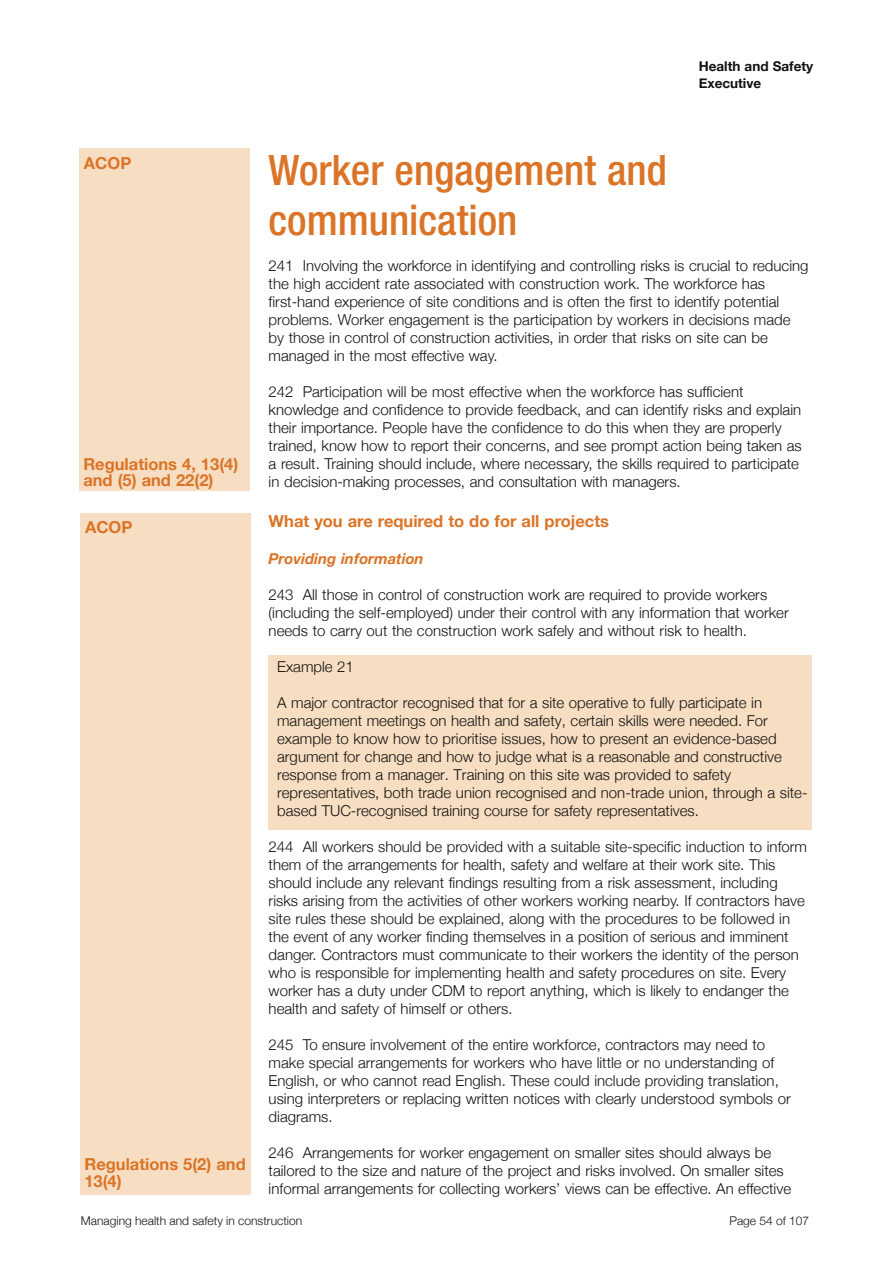
<style>
.page{position:relative;width:893px;height:1263px;background:#fff}
.page>*{position:absolute;margin:0;border:0;box-sizing:border-box;transform-origin:0 0}
.t1{font:500 condensed 42px/50.4px "Helvetica Neue";color:#db7427}
.t2{font:700 16.5px/16.5px "Helvetica Neue";color:#db7427}
.ACOP__text{font:300 15px/18px "Helvetica Neue";color:#121212}
.Boxed_text{font:300 15px/18px "Helvetica Neue";color:#121212}
.C_Heading{font:italic 700 15px "Helvetica Neue";color:#db7427}
.t3{font:700 13.5px/16.5px "Helvetica Neue";color:#121212}
.t4{font:300 12px "Helvetica Neue";color:#121212}
</style>
<div class="page">
<div style="left:268px;top:655px;width:544px;height:174px;background:#f7ddc1"></div>
<div style="left:80px;top:149px;width:170px;height:342px;background:#f7ddc1"></div>
<div style="left:81px;top:513px;width:170px;height:682px;background:#f7ddc1"></div>
<p class="t3" style="left:699px;top:58px;width:116px">Health and Safety<br>Executive</p>
<p class="t2" style="left:84px;top:155px;width:49px">ACOP</p>
<p class="t2" style="left:83px;top:455px;width:156px">Regulations 4, 13(4) and (5) and 22(2)</p>
<p class="t2" style="left:85px;top:519px;width:49px">ACOP</p>
<p class="t2" style="left:84px;top:1156px;width:163px">Regulations 5(2) and<br>13(4)</p>
<h1 class="t1" style="left:269px;top:144px;width:400px">Worker engagement and communication</h1>
<p class="ACOP__text" style="left:269px;top:257px;width:541px">241 Involving the workforce in identifying and controlling risks is crucial to reducing the high accident rate associated with construction work. The workforce has first-hand experience of site conditions and is often the first to identify potential problems. Worker engagement is the participation by workers in decisions made by those in control of construction activities, in order that risks on site can be managed in the most effective way.</p>
<p class="ACOP__text" style="left:269px;top:383px;width:535px">242 Participation will be most effective when the workforce has sufficient knowledge and confidence to provide feedback, and can identify risks and explain their importance. People have the confidence to do this when they are properly trained, know how to report their concerns, and see prompt action being taken as a result. Training should include, where necessary, the skills required to participate in decision-making processes, and consultation with managers.</p>
<h2 class="t2" style="left:269px;top:512px;width:342px">What you are required to do for all projects</h2>
<p class="C_Heading" style="left:269px;top:550px;width:157px">Providing information</p>
<p class="ACOP__text" style="left:269px;top:586px;width:522px">243 All those in control of construction work are required to provide workers (including the self-employed) under their control with any information that worker needs to carry out the construction work safely and without risk to health.</p>
<p class="Boxed_text" style="left:277px;top:658px;width:78px">Example 21</p>
<p class="Boxed_text" style="left:277px;top:694px;width:532px">A major contractor recognised that for a site operative to fully participate in management meetings on health and safety, certain skills were needed. For example to know how to prioritise issues, how to present an evidence-based argument for change and how to judge what is a reasonable and constructive response from a manager. Training on this site was provided to safety representatives, both trade union recognised and non-trade union, through a site&shy;based TUC-recognised training course for safety representatives.</p>
<p class="ACOP__text" style="left:269px;top:838px;width:540px">244 All workers should be provided with a suitable site-specific induction to inform them of the arrangements for health, safety and welfare at their work site. This should include any relevant findings resulting from a risk assessment, including risks arising from the activities of other workers working nearby. If contractors have site rules these should be explained, along with the procedures to be followed in the event of any worker finding themselves in a position of serious and imminent danger. Contractors must communicate to their workers the identity of the person who is responsible for implementing health and safety procedures on site. Every worker has a duty under CDM to report anything, which is likely to endanger the health and safety of himself or others.</p>
<p class="ACOP__text" style="left:269px;top:1036px;width:524px">245 To ensure involvement of the entire workforce, contractors may need to make special arrangements for workers who have little or no understanding of English, or who cannot read English. These could include providing translation, using interpreters or replacing written notices with clearly understood symbols or diagrams.</p>
<p class="ACOP__text" style="left:269px;top:1144px;width:524px">246 Arrangements for worker engagement on smaller sites should always be tailored to the size and nature of the project and risks involved. On smaller sites informal arrangements for collecting workers’ views can be effective. An effective</p>
<p class="t4" style="left:81px;top:1213px;width:223px">Managing health and safety in construction</p>
<p class="t4" style="left:729px;top:1213px;width:81px">Page 54 of 107</p>
</div>
